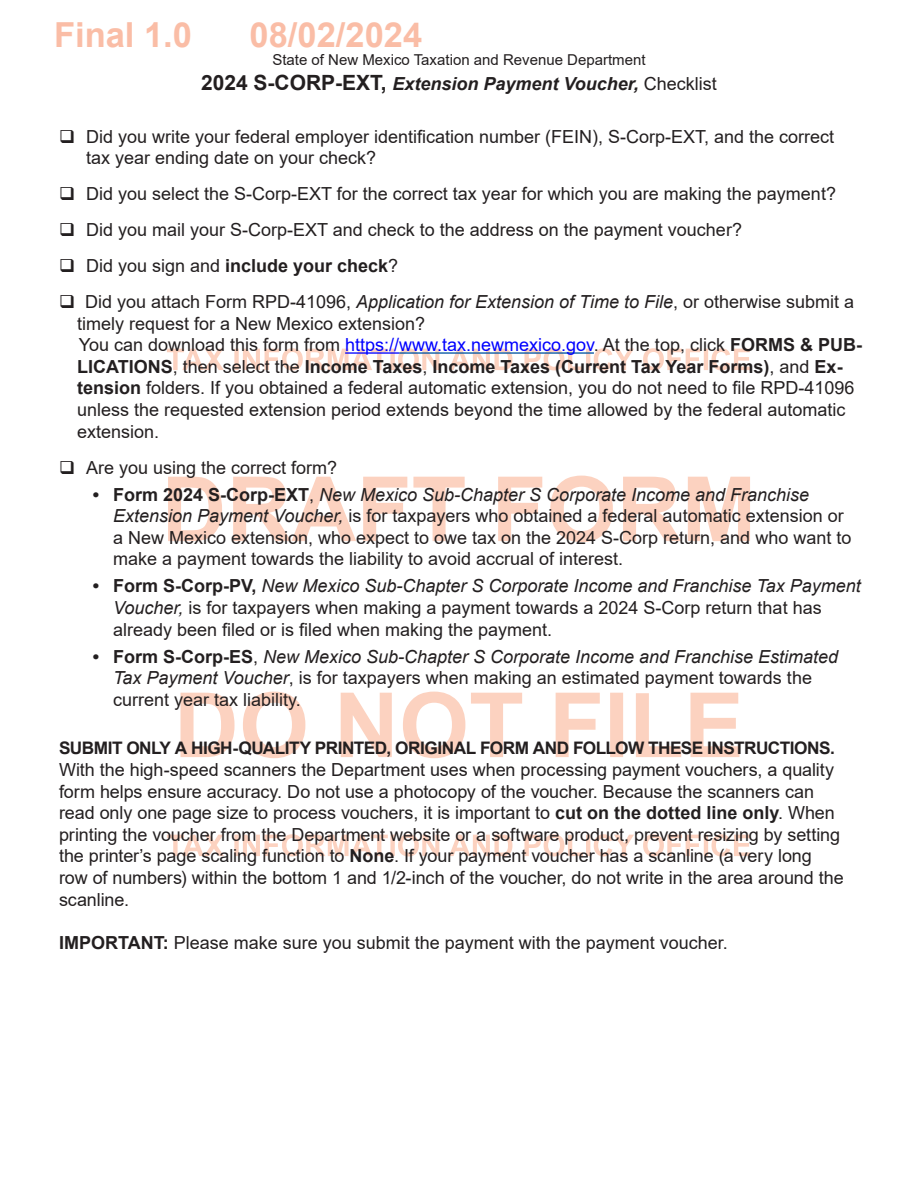
<style>
.page{position:relative;width:918px;height:1188px;background:#fff}
.page>*{position:absolute;margin:0;border:0;box-sizing:border-box;transform-origin:0 0}
.t1{font:700 34.5px "Arial";color:#fabda6}
.Hanging_indent{font:18px/21.6px "Arial";color:#231f20}
.t2{font:italic 700 18px "Arial";color:#231f20}
.Hanging_indent-2{font:700 18px "Arial";color:#231f20}
.t3{font:700 17.25px "Arial";letter-spacing:-.03em;color:#231f20}
.t4{font:15px "Arial";color:#231f20}
.s1{font-style:normal;font-size:21px}
.s2{font-weight:400;font-style:normal}
.s3{font-weight:400}
.s4{font-style:italic}
.s5{color:#00f}
.s6{font-weight:700}
</style>
<div class="page">
<svg style="left:167px;top:834px;width:583px;height:22px"></svg>
<svg style="left:181px;top:692px;width:559px;height:66px"></svg>
<svg style="left:168px;top:476px;width:582px;height:66px"></svg>
<svg style="left:167px;top:348px;width:583px;height:22px"></svg>
<hr style="left:345px;top:352px;width:54px;height:2px;background:#00f">
<hr style="left:399px;top:352px;width:195px;height:2px;background:#0153a0">
<h1 class="t1" style="left:54px;top:11px;width:140px">Final 1.0</h1>
<h1 class="t1" style="left:250px;top:11px;width:174px">08/02/2024</h1>
<p class="t4" style="left:272px;top:49px;width:375px">State of New Mexico Taxation and Revenue Department</p>
<p class="t2" style="left:201px;top:72px;width:517px"><span class="s1">2024 S-CORP-EXT,</span> Extension Payment Voucher, <span class="s2">Checklist</span></p>
<p class="Hanging_indent" style="left:86px;top:126px;width:750px;line-height:21px;text-indent:-27px">❑ Did you write your federal employer identification number (FEIN), S-Corp-EXT, and the correct tax year ending date on your check?</p>
<p class="Hanging_indent" style="left:59px;top:183px;width:778px">❑ Did you select the S-Corp-EXT for the correct tax year for which you are making the payment?</p>
<p class="Hanging_indent" style="left:59px;top:219px;width:684px">❑ Did you mail your S-Corp-EXT and check to the address on the payment voucher?</p>
<p class="Hanging_indent-2" style="left:59px;top:253px;width:341px">❑ <span class="s3">Did you sign and</span> include your check<span class="s3">?</span></p>
<p class="Hanging_indent" style="left:77px;top:291px;width:779px;text-indent:-18px">❑ Did you attach Form RPD-41096, <span class="s4">Application for Extension of Time to File</span>, or otherwise submit a timely request for a New Mexico extension?</p>
<p class="Hanging_indent" style="left:77px;top:334px;width:786px">You can download this form from <span class="s5">https://www.tax.newmexico.gov</span>. At the top, click <span class="s6">FORMS &amp; PUB-LICATIONS</span>, then select the <span class="s6">Income Taxes</span>, <span class="s6">Income Taxes (Current Tax Year Forms)</span>, and <span class="s6">Ex&shy;tension</span> folders. If you obtained a federal automatic extension, you do not need to file RPD-41096 unless the requested extension period extends beyond the time allowed by the federal automatic extension.</p>
<p class="Hanging_indent" style="left:59px;top:456px;width:280px">❑ Are you using the correct form?</p>
<p class="Hanging_indent" style="left:113px;top:483px;width:740px;text-indent:-20px"><span class="s6">• Form 2024 S-Corp-EXT</span>, <span class="s4">New Mexico Sub-Chapter S Corporate Income and Franchise Extension Payment Voucher,</span> is for taxpayers who obtained a federal automatic extension or a New Mexico extension, who expect to owe tax on the 2024 S-Corp return, and who want to make a payment towards the liability to avoid accrual of interest.</p>
<p class="Hanging_indent" style="left:113px;top:575px;width:749px;text-indent:-20px"><span class="s6">• Form S-Corp-PV,</span> <span class="s4">New Mexico Sub-Chapter S Corporate Income and Franchise Tax Payment<br>Voucher,</span> is for taxpayers when making a payment towards a 2024 S-Corp return that has already been filed or is filed when making the payment.</p>
<p class="Hanging_indent" style="left:113px;top:645px;width:727px;text-indent:-20px"><span class="s6">• Form S-Corp-ES</span>, <span class="s4">New Mexico Sub-Chapter S Corporate Income and Franchise Estimated<br>Tax Payment Voucher</span>, is for taxpayers when making an estimated payment towards the current year tax liability.</p>
<p class="t3" style="left:59px;top:736px;width:777px">SUBMIT ONLY A HIGH-QUALITY PRINTED, ORIGINAL FORM AND FOLLOW THESE INSTRUCTIONS.</p>
<p class="Hanging_indent" style="left:59px;top:759px;width:786px">With the high-speed scanners the Department uses when processing payment vouchers, a quality form helps ensure accuracy. Do not use a photocopy of the voucher. Because the scanners can read only one page size to process vouchers, it is important to <span class="s6">cut on the dotted line only</span>. When printing the voucher from the Department website or a software product, prevent resizing by setting the printer’s page scaling function to <span class="s6">None</span>. If your payment voucher has a scanline (a very long row of numbers) within the bottom 1 and 1/2-inch of the voucher, do not write in the area around the scanline.</p>
<p class="Hanging_indent" style="left:59px;top:931px;width:670px"><span class="s6">IMPORTANT:</span> Please make sure you submit the payment with the payment voucher.</p>
</div>
